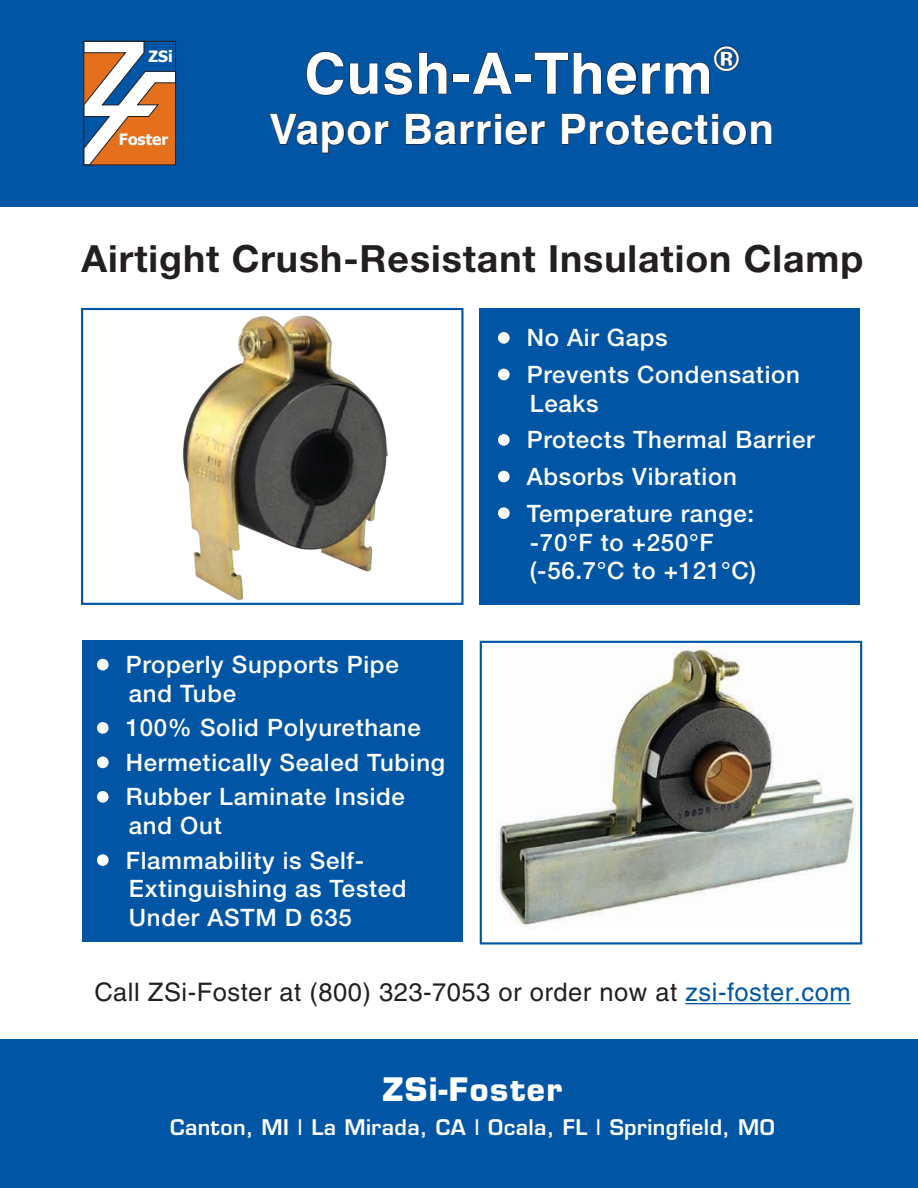
<style>
.page{position:relative;width:918px;height:1188px;background:#fff}
.page>*{position:absolute;margin:0;border:0;box-sizing:border-box;transform-origin:0 0}
.t1{font:700 57px "Helvetica";letter-spacing:.02em;color:#fff}
.t2{font:700 42px "Helvetica";letter-spacing:.02em;color:#fff}
.t3{font:700 37.5px "Helvetica Neue LT Std";letter-spacing:.025em;color:#231f20}
.t4{font:700 31.5px "Eurostile";letter-spacing:.05em;color:#fff}
.t5{font:25.5px "Helvetica";letter-spacing:.02em;color:#231f20}
.t6{font:500 24px/28.8px "Helvetica Neue LT Std";letter-spacing:.03em;color:#fff}
.t7{font:600 21px "Eurostile";letter-spacing:.02em;color:#fff}
.t8{font:700 15.6px "Tahoma";color:#fff}
.s1{color:#0155a5}
</style>
<div class="page">
<img style="left:183px;top:315px;width:204px;height:286px">
<div style="left:0;top:0;width:918px;height:206px;background:#0155a5"></div>
<svg style="left:306px;top:51px;width:141px;height:45px"></svg>
<div style="left:452px;top:74px;width:17px;height:8px;border:1px solid #231f20"></div>
<svg style="left:472px;top:52px;width:41px;height:43px"></svg>
<div style="left:515px;top:74px;width:16px;height:8px;border:1px solid #231f20"></div>
<svg style="left:534px;top:45px;width:206px;height:51px"></svg>
<svg style="left:269px;top:113px;width:121px;height:41px"></svg>
<svg style="left:405px;top:113px;width:141px;height:33px"></svg>
<svg style="left:561px;top:113px;width:211px;height:33px"></svg>
<svg style="left:83px;top:41px;width:91px;height:124px"></svg>
<div style="left:84px;top:41px;width:92px;height:124px;border:1px solid #231f20"></div>
<div style="left:81px;top:308px;width:383px;height:297px;border:2px solid #0155a5"></div>
<div style="left:480px;top:641px;width:382px;height:304px;border:2px solid #0155a5"></div>
<div style="left:480px;top:308px;width:380px;height:296px;background:#0155a5"></div>
<div style="left:82px;top:641px;width:380px;height:301px;background:#0155a5"></div>
<div style="left:498px;top:332px;width:12px;height:12px;border:3px solid #fff;border-radius:50%"></div>
<div style="left:498px;top:369px;width:12px;height:11px;border:3px solid #fff;border-radius:50%"></div>
<div style="left:498px;top:434px;width:12px;height:12px;border:3px solid #fff;border-radius:50%"></div>
<div style="left:498px;top:471px;width:12px;height:11px;border:3px solid #fff;border-radius:50%"></div>
<div style="left:498px;top:507px;width:12px;height:12px;border:3px solid #fff;border-radius:50%"></div>
<div style="left:97px;top:659px;width:12px;height:11px;border:3px solid #fff;border-radius:50%"></div>
<div style="left:97px;top:722px;width:12px;height:12px;border:3px solid #fff;border-radius:50%"></div>
<div style="left:97px;top:757px;width:12px;height:11px;border:3px solid #fff;border-radius:50%"></div>
<div style="left:97px;top:791px;width:12px;height:12px;border:3px solid #fff;border-radius:50%"></div>
<div style="left:97px;top:854px;width:12px;height:12px;border:3px solid #fff;border-radius:50%"></div>
<div style="left:0;top:1040px;width:918px;height:148px;background:#0155a5"></div>
<img style="left:497px;top:646px;width:359px;height:283px">
<hr style="left:685px;top:1003px;width:166px;height:1px;background:#0155a5">
<p class="t8" style="left:148px;top:45px;width:26px">ZSi</p>
<p class="t8" style="left:119px;top:128px;width:51px">Foster</p>
<h1 class="t1" style="left:304px;top:28px;width:436px">Cush-A-Therm<sup>®</sup></h1>
<h2 class="t2" style="left:269px;top:95px;width:506px">Vapor Barrier Protection</h2>
<h3 class="t3" style="left:82px;top:236px;width:783px">Airtight Crush-Resistant Insulation Clamp</h3>
<p class="t6" style="left:129px;top:650px;width:271px;text-indent:-32px">• Properly Supports Pipe and Tube</p>
<p class="t6" style="left:97px;top:713px;width:326px">• 100% Solid Polyurethane</p>
<p class="t6" style="left:97px;top:748px;width:350px">• Hermetically Sealed Tubing</p>
<p class="t6" style="left:129px;top:782px;width:278px;text-indent:-32px">• Rubber Laminate Inside and Out</p>
<p class="t6" style="left:129px;top:845px;width:279px;text-indent:-32px">• Flammability is Self-<br>Extinguishing as Tested<br>Under ASTM D 635</p>
<p class="t6" style="left:498px;top:323px;width:171px">• No Air Gaps</p>
<p class="t6" style="left:530px;top:360px;width:272px;text-indent:-32px">• Prevents Condensation<br>Leaks</p>
<p class="t6" style="left:498px;top:425px;width:318px">• Protects Thermal Barrier</p>
<p class="t6" style="left:498px;top:462px;width:240px">• Absorbs Vibration</p>
<p class="t6" style="left:530px;top:499px;width:228px;text-indent:-32px">• Temperature range: -70°F to +250°F (-56.7°C to +121°C)</p>
<p class="t5" style="left:94px;top:977px;width:758px">Call ZSi-Foster at (800) 323-7053 or order now at <span class="s1">zsi-foster.com</span></p>
<h3 class="t4" style="left:383px;top:1070px;width:181px">ZSi-Foster</h3>
<p class="t7" style="left:170px;top:1114px;width:606px">Canton, MI | La Mirada, CA | Ocala, FL | Springfield, MO</p>
</div>
